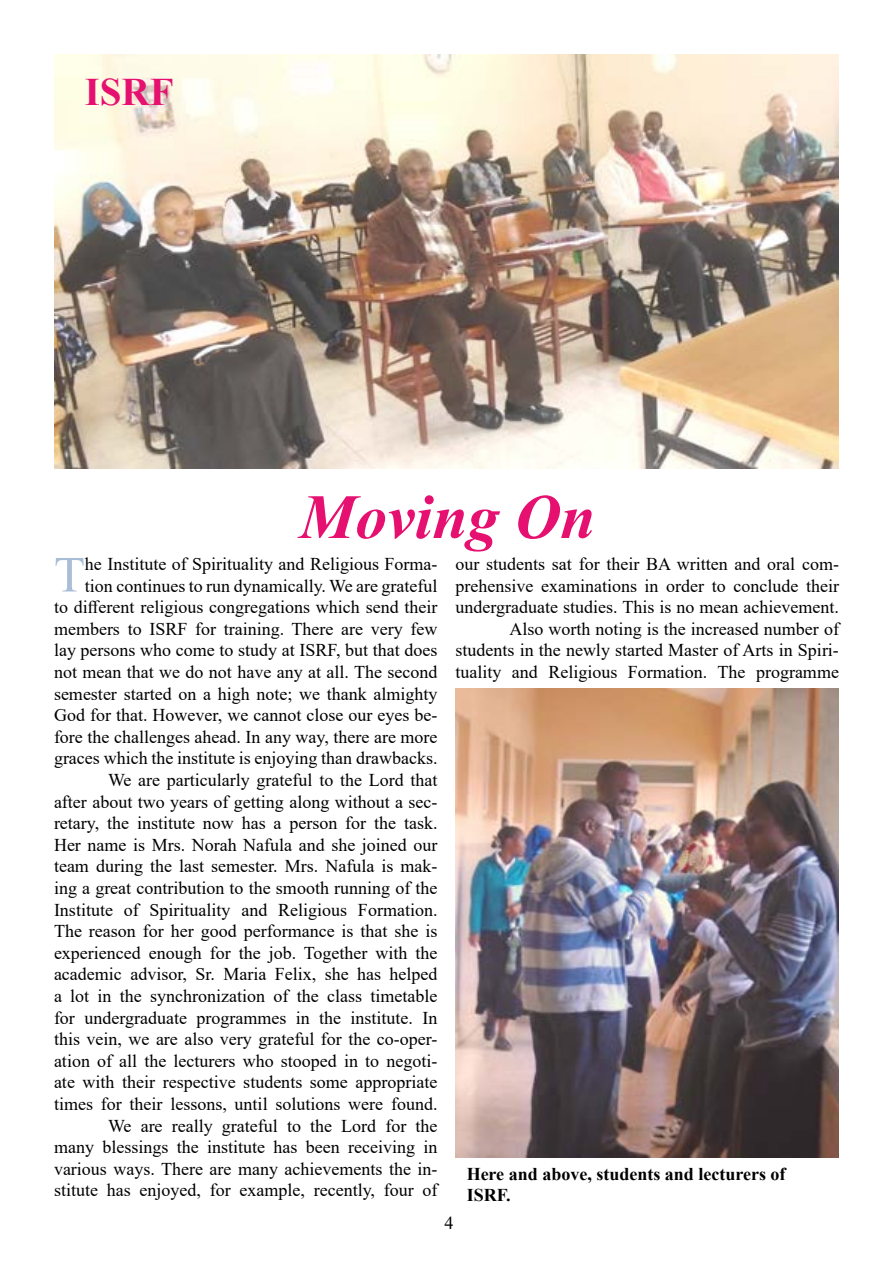
<style>
.page{position:relative;width:893px;height:1263px;background:#fff}
.page>*{position:absolute;margin:0;border:0;box-sizing:border-box;transform-origin:0 0}
.t1{font:italic 700 63px "Times New Roman";color:#e61070}
.t2{font:50.55px "Times New Roman";color:#a7bed6}
.t3{font:700 39px "Times New Roman";color:#e61070}
.t4{font:18px/21.6px "Times New Roman";color:#000;text-align:right}
.t5{font:700 18px/21.6px "Times New Roman";color:#000}
</style>
<div class="page">
<img style="left:54px;top:54px;width:785px;height:415px">
<img style="left:455px;top:689px;width:384px;height:469px">
<h3 class="t3" style="left:85px;top:64px;width:90px">ISRF</h3>
<h1 class="t1" style="left:300px;top:473px;width:297px">Moving On</h1>
<p class="t4" style="left:54px;top:552px;width:385px">he Institute of Spirituality and Religious Forma&shy;tion continues to run dynamically. We are grateful<br>to different religious congregations which send their members to ISRF for training. There are very few lay persons who come to study at ISRF, but that does not mean that we do not have any at all. The second semester started on a high note; we thank almighty God for that. However, we cannot close our eyes be&shy;fore the challenges ahead. In any way, there are more graces which the institute is enjoying than drawbacks.<br>We are particularly grateful to the Lord that<br>after about two years of getting along without a sec&shy;retary, the institute now has a person for the task.<br>Her name is Mrs. Norah Nafula and she joined our team during the last semester. Mrs. Nafula is mak&shy;ing a great contribution to the smooth running of the Institute of Spirituality and Religious Formation.<br>The reason for her good performance is that she is experienced enough for the job. Together with the academic advisor, Sr. Maria Felix, she has helped a lot in the synchronization of the class timetable for undergraduate programmes in the institute. In this vein, we are also very grateful for the co-oper&shy;ation of all the lecturers who stooped in to negoti&shy;ate with their respective students some appropriate times for their lessons, until solutions were found.<br>We are really grateful to the Lord for the<br>many blessings the institute has been receiving in various ways. There are many achievements the in&shy;stitute has enjoyed, for example, recently, four of</p>
<p class="t4" style="left:455px;top:552px;width:385px">our students sat for their BA written and oral com&shy;prehensive examinations in order to conclude their undergraduate studies. This is no mean achievement.<br>Also worth noting is the increased number of students in the newly started Master of Arts in Spiri&shy;tuality and Religious Formation. The programme</p>
<h2 class="t2" style="left:54px;top:539px;width:32px">T</h2>
<p class="t5" style="left:467px;top:1162px;width:320px">Here and above, students and lecturers of<br>ISRF.</p>
<p class="t4" style="left:444px;top:1211px;width:10px">4</p>
</div>
